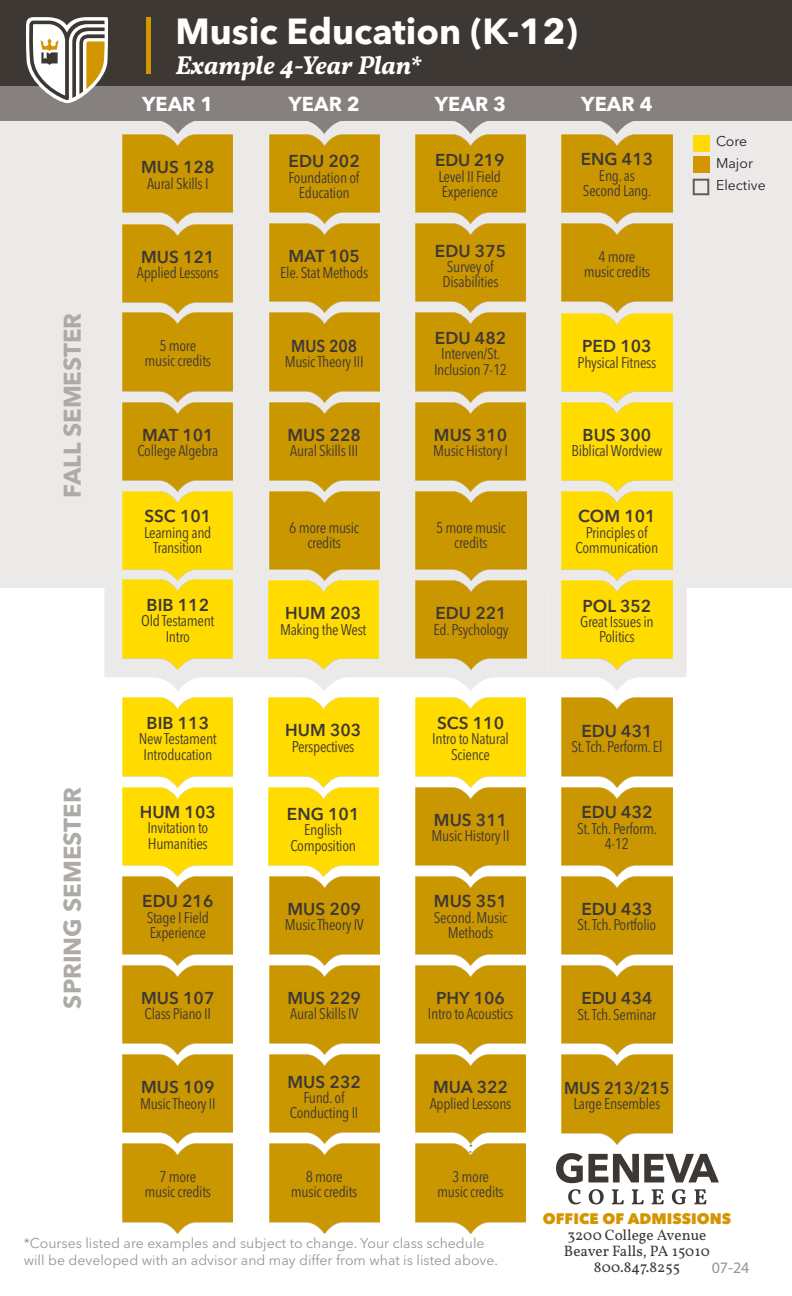
<style>
.page{position:relative;width:792px;height:1296px;background:#fff}
.page>*{position:absolute;margin:0;border:0;box-sizing:border-box;transform-origin:0 0}
.t1{font:700 36px "Avenir Next LT Pro";color:#fff}
.t2{font:italic 700 26px "Vollkorn";color:#fff}
.t3{font:700 24px "Avenir Next LT Pro";color:#adaaa8}
.t4{font:700 20px "Avenir Next LT Pro";color:#fff}
.t5{font:600 17px "Avenir Next LT Pro";color:#3e3835}
.t6{font:600 17px "Avenir Next LT Pro";color:#3e3835;scale:.95 1}
.t7{font:600 17px "Avenir Next LT Pro";color:#3e3835;scale:.9 1}
.t8{font:16px "Myriad Pro";color:#939598}
.t9{font:condensed 15.4px/15.4px "Avenir Next LT Pro";letter-spacing:-.02em;color:#3e3835;text-align:center}
.t10{font:15.2px/16px "Vollkorn";color:#3e3835;text-align:center}
.t11{font:800 15.2px "Avenir Next LT Pro";color:#d49600}
.t12{font:14px/16.8px "Avenir Next LT Pro";color:#9a9594}
.t13{font:14px "Avenir Next LT Pro";color:#231f20}
</style>
<div class="page">
<div style="left:0;top:66px;width:792px;height:522px;background:#ece9e9"></div>
<svg style="left:104px;top:407px;width:148px;height:284px"></svg>
<svg style="left:252px;top:407px;width:148px;height:284px"></svg>
<svg style="left:400px;top:407px;width:147px;height:284px"></svg>
<svg style="left:547px;top:407px;width:140px;height:284px"></svg>
<div style="left:0;top:0;width:792px;height:86px;background:#3e3835"></div>
<div style="left:0;top:86px;width:792px;height:34px;background:#86817f"></div>
<svg style="left:257px;top:120px;width:134px;height:14px"></svg>
<svg style="left:404px;top:120px;width:133px;height:14px"></svg>
<svg style="left:550px;top:120px;width:134px;height:14px"></svg>
<div style="left:693px;top:135px;width:16px;height:17px;background:#ffd900"></div>
<div style="left:693px;top:157px;width:16px;height:16px;background:#d49600"></div>
<div style="left:693px;top:179px;width:16px;height:16px;border:2px solid #615c59"></div>
<svg style="left:26px;top:17px;width:219px;height:117px"></svg>
<div style="left:146px;top:17px;width:5px;height:56px;background:#d49600"></div>
<svg style="left:556px;top:1153px;width:163px;height:30px"></svg>
<svg style="left:568px;top:1189px;width:13px;height:15px"></svg>
<svg style="left:589px;top:1189px;width:15px;height:15px"></svg>
<svg style="left:612px;top:1189px;width:12px;height:15px"></svg>
<svg style="left:632px;top:1189px;width:12px;height:15px"></svg>
<svg style="left:652px;top:1189px;width:12px;height:15px"></svg>
<svg style="left:672px;top:1189px;width:14px;height:15px"></svg>
<svg style="left:694px;top:1189px;width:13px;height:15px"></svg>
<img style="left:123px;top:135px;width:110px;height:534px">
<img style="left:123px;top:698px;width:110px;height:535px">
<img style="left:268px;top:134px;width:111px;height:536px">
<img style="left:416px;top:134px;width:110px;height:536px">
<img style="left:268px;top:698px;width:111px;height:535px">
<img style="left:416px;top:698px;width:110px;height:535px">
<img style="left:562px;top:134px;width:110px;height:536px">
<img style="left:562px;top:698px;width:110px;height:446px">
<p class="t3" style="left:58px;top:498px;width:187px;rotate:-90deg">FALL SEMESTER</p>
<p class="t3" style="left:58px;top:1009px;width:223px;rotate:-90deg">SPRING SEMESTER</p>
<p class="t1" style="left:175px;top:10px;width:404px">Music Education (K-12)</p>
<p class="t2" style="left:175px;top:46px;width:248px">Example 4-Year Plan*</p>
<p class="t4" style="left:142px;top:91px;width:73px">YEAR 1</p>
<p class="t4" style="left:289px;top:91px;width:73px">YEAR 2</p>
<p class="t4" style="left:435px;top:91px;width:73px">YEAR 3</p>
<p class="t4" style="left:581px;top:91px;width:73px">YEAR 4</p>
<p class="t5" style="left:141px;top:157px;width:75px">MUS 128</p>
<p class="t9" style="left:147px;top:176px;width:63px">Aural Skills I</p>
<p class="t5" style="left:289px;top:151px;width:73px">EDU 202</p>
<p class="t9" style="left:288px;top:170px;width:73px">Foundation of<br>Education</p>
<p class="t5" style="left:435px;top:150px;width:71px">EDU 219</p>
<p class="t9" style="left:439px;top:169px;width:64px;text-align:left">Level II Field<br>Experience</p>
<p class="t5" style="left:581px;top:149px;width:74px">ENG 413</p>
<p class="t9" style="left:583px;top:168px;width:70px">Eng. as<br>Second Lang.</p>
<p class="t5" style="left:141px;top:247px;width:75px">MUS 121</p>
<p class="t9" style="left:137px;top:265px;width:83px">Applied Lessons</p>
<p class="t5" style="left:288px;top:246px;width:73px">MAT 105</p>
<p class="t9" style="left:280px;top:265px;width:90px">Ele. Stat Methods</p>
<p class="t5" style="left:435px;top:240px;width:73px">EDU 375</p>
<p class="t9" style="left:443px;top:259px;width:58px;text-align:left">Survey of<br>Disabilities</p>
<p class="t9" style="left:584px;top:249px;width:68px">4 more music credits</p>
<p class="t9" style="left:145px;top:338px;width:68px">5 more music credits</p>
<p class="t7" style="left:291px;top:335px;width:75px">MUS 208</p>
<p class="t9" style="left:285px;top:354px;width:80px">Music Theory III</p>
<p class="t5" style="left:435px;top:328px;width:73px">EDU 482</p>
<p class="t9" style="left:434px;top:346px;width:75px">Interven/St.<br>Inclusion 7-12</p>
<p class="t5" style="left:582px;top:336px;width:71px">PED 103</p>
<p class="t9" style="left:578px;top:355px;width:80px">Physical Fitness</p>
<p class="t5" style="left:142px;top:425px;width:73px">MAT 101</p>
<p class="t9" style="left:137px;top:443px;width:82px">College Algebra</p>
<p class="t5" style="left:288px;top:425px;width:75px">MUS 228</p>
<p class="t9" style="left:290px;top:443px;width:70px">Aural Skills III</p>
<p class="t5" style="left:434px;top:425px;width:75px">MUS 310</p>
<p class="t9" style="left:433px;top:443px;width:76px">Music History I</p>
<p class="t5" style="left:583px;top:425px;width:70px">BUS 300</p>
<p class="t9" style="left:572px;top:443px;width:92px">Biblical Wordview</p>
<p class="t5" style="left:144px;top:506px;width:69px">SSC 101</p>
<p class="t9" style="left:144px;top:525px;width:69px">Learning and<br>Transition</p>
<p class="t9" style="left:289px;top:520px;width:71px">6 more music credits</p>
<p class="t9" style="left:436px;top:520px;width:71px">5 more music credits</p>
<p class="t5" style="left:578px;top:506px;width:79px">COM 101</p>
<p class="t9" style="left:576px;top:525px;width:84px">Principles of<br>Communication</p>
<p class="t5" style="left:147px;top:595px;width:64px">BIB 112</p>
<p class="t9" style="left:141px;top:613px;width:75px">Old Testament<br>Intro</p>
<p class="t5" style="left:285px;top:603px;width:78px">HUM 203</p>
<p class="t9" style="left:280px;top:621px;width:88px">Making the West</p>
<p class="t5" style="left:435px;top:603px;width:73px">EDU 221</p>
<p class="t9" style="left:433px;top:622px;width:77px">Ed. Psychology</p>
<p class="t5" style="left:583px;top:595px;width:70px">POL 352</p>
<p class="t9" style="left:580px;top:614px;width:75px">Great Issues in<br>Politics</p>
<p class="t5" style="left:147px;top:712px;width:64px">BIB 113</p>
<p class="t9" style="left:139px;top:731px;width:79px;text-align:left">New Testament<br>Introducation</p>
<p class="t5" style="left:285px;top:720px;width:78px">HUM 303</p>
<p class="t9" style="left:292px;top:739px;width:64px">Perspectives</p>
<p class="t5" style="left:437px;top:712px;width:69px">SCS 110</p>
<p class="t9" style="left:432px;top:731px;width:78px">Intro to Natural<br>Science</p>
<p class="t5" style="left:581px;top:720px;width:73px">EDU 431</p>
<p class="t9" style="left:571px;top:739px;width:93px">St. Tch. Perform. El</p>
<p class="t5" style="left:140px;top:802px;width:78px">HUM 103</p>
<p class="t9" style="left:147px;top:820px;width:62px;text-align:left">Invitation to<br>Humanities</p>
<p class="t5" style="left:287px;top:804px;width:74px">ENG 101</p>
<p class="t9" style="left:290px;top:822px;width:67px">English<br>Composition</p>
<p class="t5" style="left:434px;top:809px;width:75px">MUS 311</p>
<p class="t9" style="left:431px;top:828px;width:80px">Music History II</p>
<p class="t5" style="left:581px;top:802px;width:73px">EDU 432</p>
<p class="t9" style="left:577px;top:820px;width:81px">St. Tch. Perform.<br>4-12</p>
<p class="t5" style="left:142px;top:891px;width:73px">EDU 216</p>
<p class="t9" style="left:147px;top:909px;width:64px;text-align:left">Stage I Field<br>Experience</p>
<p class="t5" style="left:288px;top:899px;width:75px">MUS 209</p>
<p class="t9" style="left:285px;top:917px;width:81px">Music Theory IV</p>
<p class="t5" style="left:434px;top:891px;width:75px">MUS 351</p>
<p class="t9" style="left:434px;top:909px;width:75px">Second. Music<br>Methods</p>
<p class="t5" style="left:581px;top:899px;width:73px">EDU 433</p>
<p class="t9" style="left:578px;top:917px;width:80px">St. Tch. Portfolio</p>
<p class="t5" style="left:141px;top:988px;width:75px">MUS 107</p>
<p class="t9" style="left:145px;top:1006px;width:68px">Class Piano II</p>
<p class="t5" style="left:288px;top:988px;width:75px">MUS 229</p>
<p class="t9" style="left:290px;top:1006px;width:70px">Aural Skills IV</p>
<p class="t5" style="left:436px;top:988px;width:70px">PHY 106</p>
<p class="t9" style="left:428px;top:1006px;width:87px">Intro to Acoustics</p>
<p class="t5" style="left:581px;top:988px;width:73px">EDU 434</p>
<p class="t9" style="left:577px;top:1007px;width:81px">St. Tch. Seminar</p>
<p class="t5" style="left:141px;top:1077px;width:75px">MUS 109</p>
<p class="t9" style="left:140px;top:1096px;width:77px">Music Theory II</p>
<p class="t5" style="left:288px;top:1071px;width:75px">MUS 232</p>
<p class="t9" style="left:290px;top:1090px;width:70px">Fund. of<br>Conducting II</p>
<p class="t5" style="left:433px;top:1077px;width:76px">MUA 322</p>
<p class="t9" style="left:430px;top:1096px;width:83px">Applied Lessons</p>
<p class="t6" style="left:564px;top:1077px;width:113px">MUS 213/215</p>
<p class="t9" style="left:574px;top:1096px;width:88px">Large Ensembles</p>
<p class="t9" style="left:145px;top:1169px;width:68px">7 more music credits</p>
<p class="t9" style="left:291px;top:1169px;width:68px">8 more music credits</p>
<p class="t9" style="left:437px;top:1169px;width:68px">3 more music credits</p>
<p class="t13" style="left:716px;top:133px;width:33px">Core</p>
<p class="t13" style="left:716px;top:155px;width:38px">Major</p>
<p class="t13" style="left:716px;top:177px;width:51px">Elective</p>
<p class="t12" style="left:24px;top:1234px;width:476px">*Courses listed are examples and subject to change. Your class schedule will be developed with an advisor and may differ from what is listed above.</p>
<p class="t11" style="left:543px;top:1209px;width:190px">OFFICE OF ADMISSIONS</p>
<p class="t10" style="left:564px;top:1226px;width:148px">3200 College Avenue<br>Beaver Falls, PA 15010<br>800.847.8255</p>
<p class="t8" style="left:712px;top:1258px;width:39px">07-24</p>
</div>
